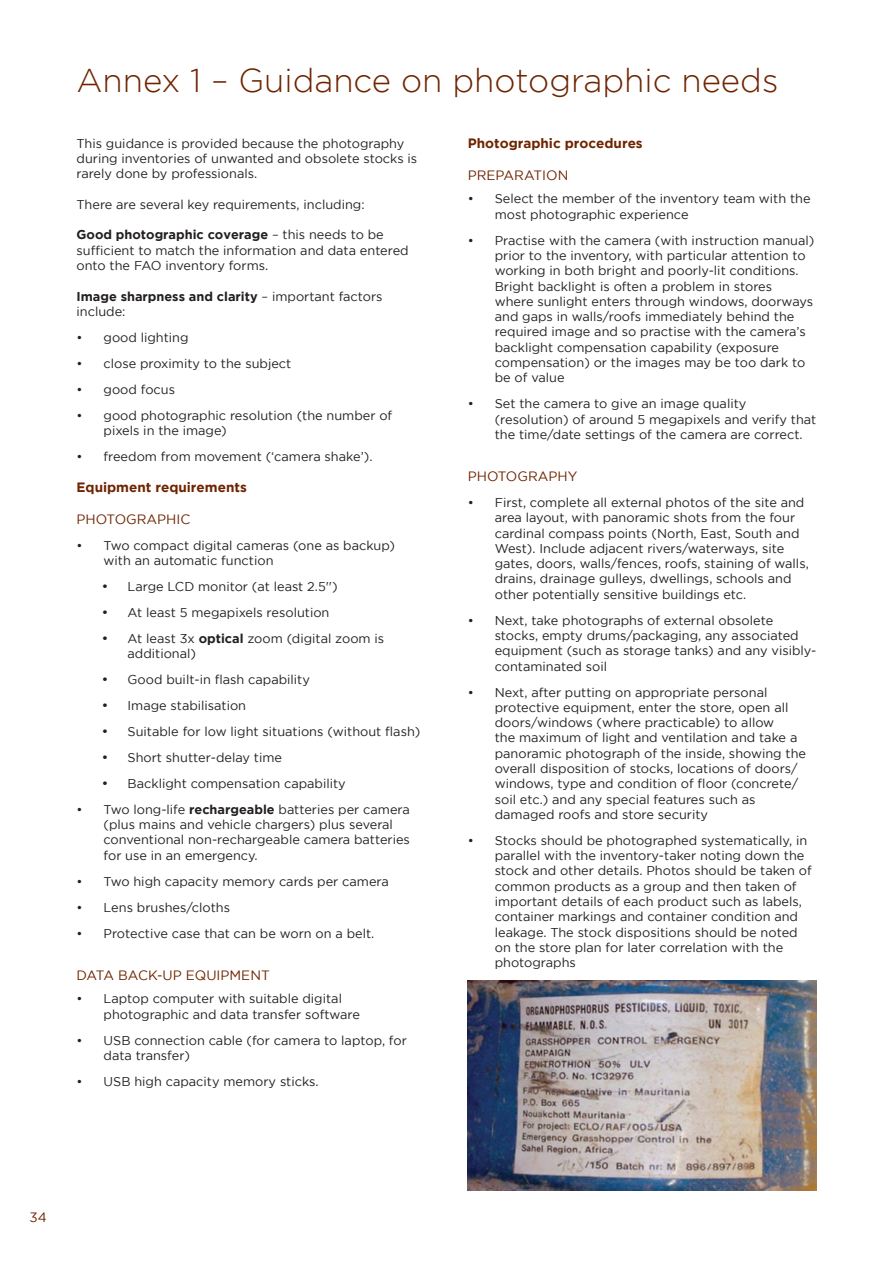
<style>
.page{position:relative;width:893px;height:1263px;background:#fff}
.page>*{position:absolute;margin:0;border:0;box-sizing:border-box;transform-origin:0 0}
.t1{font:300 33px "Gotham";color:#6e2401}
.t2{font:13.5px "Gotham";color:#6e2401}
.t3{font:700 13.5px "Gotham";color:#6e2401}
.t4{font:12.75px/15.3px "Gotham";color:#231f20}
.s1{font-weight:700}
</style>
<div class="page">
<img style="left:468px;top:980px;width:348px;height:210px">
<h1 class="t1" style="left:77px;top:62px;width:703px">Annex 1 – Guidance on photographic needs</h1>
<p class="t4" style="left:77px;top:135px;width:342px">This guidance is provided because the photography during inventories of unwanted and obsolete stocks is rarely done by professionals.</p>
<p class="t4" style="left:77px;top:196px;width:290px">There are several key requirements, including:</p>
<p class="t4" style="left:77px;top:227px;width:334px"><span class="s1">Good photographic coverage</span> – this needs to be sufficient to match the information and data entered onto the FAO inventory forms.</p>
<p class="t4" style="left:77px;top:288px;width:308px"><span class="s1">Image sharpness and clarity</span> – important factors include:</p>
<p class="t4" style="left:77px;top:329px;width:114px">• good lighting</p>
<p class="t4" style="left:77px;top:355px;width:216px">• close proximity to the subject</p>
<p class="t4" style="left:77px;top:381px;width:100px">• good focus</p>
<p class="t4" style="left:104px;top:407px;width:290px;text-indent:-27px">• good photographic resolution (the number of pixels in the image)</p>
<p class="t4" style="left:77px;top:448px;width:297px">• freedom from movement (‘camera shake’).</p>
<p class="t3" style="left:77px;top:480px;width:172px">Equipment requirements</p>
<p class="t2" style="left:77px;top:511px;width:115px">PHOTOGRAPHIC</p>
<p class="t4" style="left:104px;top:537px;width:293px;text-indent:-27px">• Two compact digital cameras (one as backup) with an automatic function</p>
<p class="t4" style="left:102px;top:579px;width:237px">• Large LCD monitor (at least 2.5'')</p>
<p class="t4" style="left:102px;top:604px;width:229px">• At least 5 megapixels resolution</p>
<p class="t4" style="left:128px;top:630px;width:258px;text-indent:-26px">• At least 3x <span class="s1">optical</span> zoom (digital zoom is additional)</p>
<p class="t4" style="left:102px;top:672px;width:209px">• Good built-in flash capability</p>
<p class="t4" style="left:102px;top:698px;width:146px">• Image stabilisation</p>
<p class="t4" style="left:102px;top:724px;width:320px">• Suitable for low light situations (without flash)</p>
<p class="t4" style="left:102px;top:749px;width:182px">• Short shutter-delay time</p>
<p class="t4" style="left:102px;top:775px;width:245px">• Backlight compensation capability</p>
<p class="t4" style="left:104px;top:801px;width:308px;text-indent:-27px">• Two long-life <span class="s1">rechargeable</span> batteries per camera (plus mains and vehicle chargers) plus several conventional non-rechargeable camera batteries for use in an emergency.</p>
<p class="t4" style="left:77px;top:873px;width:314px">• Two high capacity memory cards per camera</p>
<p class="t4" style="left:77px;top:899px;width:155px">• Lens brushes/cloths</p>
<p class="t4" style="left:77px;top:925px;width:299px">• Protective case that can be worn on a belt.</p>
<p class="t2" style="left:77px;top:967px;width:195px">DATA BACK-UP EQUIPMENT</p>
<p class="t4" style="left:104px;top:991px;width:258px;text-indent:-27px">• Laptop computer with suitable digital photographic and data transfer software</p>
<p class="t4" style="left:104px;top:1032px;width:305px;text-indent:-27px">• USB connection cable (for camera to laptop, for data transfer)</p>
<p class="t4" style="left:77px;top:1073px;width:244px">• USB high capacity memory sticks.</p>
<p class="t3" style="left:468px;top:135px;width:176px">Photographic procedures</p>
<p class="t2" style="left:468px;top:167px;width:102px">PREPARATION</p>
<p class="t4" style="left:495px;top:191px;width:317px;text-indent:-27px">• Select the member of the inventory team with the most photographic experience</p>
<p class="t4" style="left:495px;top:232px;width:321px;text-indent:-27px">• Practise with the camera (with instruction manual) prior to the inventory, with particular attention to working in both bright and poorly-lit conditions.<br>Bright backlight is often a problem in stores<br>where sunlight enters through windows, doorways and gaps in walls/roofs immediately behind the required image and so practise with the camera’s backlight compensation capability (exposure compensation) or the images may be too dark to be of value</p>
<p class="t4" style="left:495px;top:396px;width:323px;text-indent:-27px">• Set the camera to give an image quality (resolution) of around 5 megapixels and verify that the time/date settings of the camera are correct.</p>
<p class="t2" style="left:468px;top:469px;width:111px">PHOTOGRAPHY</p>
<p class="t4" style="left:495px;top:495px;width:316px;text-indent:-27px">• First, complete all external photos of the site and area layout, with panoramic shots from the four cardinal compass points (North, East, South and West). Include adjacent rivers/waterways, site gates, doors, walls/fences, roofs, staining of walls, drains, drainage gulleys, dwellings, schools and other potentially sensitive buildings etc.</p>
<p class="t4" style="left:495px;top:612px;width:323px;text-indent:-27px">• Next, take photographs of external obsolete stocks, empty drums/packaging, any associated equipment (such as storage tanks) and any visibly&shy;contaminated soil</p>
<p class="t4" style="left:495px;top:684px;width:313px;text-indent:-27px">• Next, after putting on appropriate personal protective equipment, enter the store, open all doors/windows (where practicable) to allow<br>the maximum of light and ventilation and take a panoramic photograph of the inside, showing the overall disposition of stocks, locations of doors/ windows, type and condition of floor (concrete/ soil etc.) and any special features such as damaged roofs and store security</p>
<p class="t4" style="left:495px;top:832px;width:319px;text-indent:-27px">• Stocks should be photographed systematically, in parallel with the inventory-taker noting down the stock and other details. Photos should be taken of common products as a group and then taken of important details of each product such as labels, container markings and container condition and leakage. The stock dispositions should be noted on the store plan for later correlation with the photographs</p>
<p class="t2" style="left:30px;top:1209px;width:19px">34</p>
</div>
